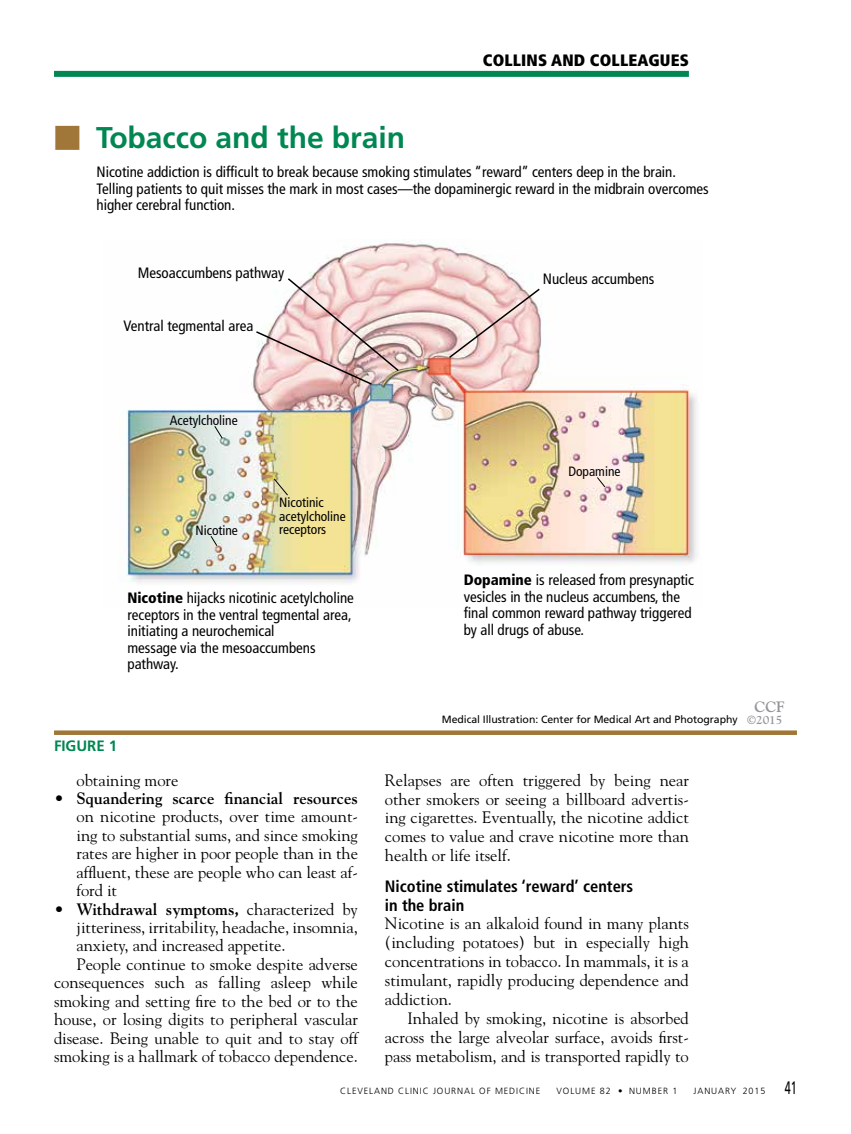
<style>
.page{position:relative;width:851px;height:1134px;background:#fff}
.page>*{position:absolute;margin:0;border:0;box-sizing:border-box;transform-origin:0 0}
.t1{font:700 30px "Frutiger LT Std";color:#008752}
.t2{font:16.5px/18.9px "Goudy Std";color:#000;text-align:justify}
.t3{font:700 16.5px "Goudy Std";color:#000}
.t4{font:700 condensed 16.5px/18.9px "Frutiger LT Std";color:#000}
.t5{font:900 condensed 16.5px "Frutiger LT Std";letter-spacing:.01em;color:#000}
.t6{font:condensed 15px/16.5px "Frutiger LT Std";color:#000}
.t7{font:700 15px "Frutiger LT Std";color:#008752}
.t8{font:700 15px "Goudy Std";color:#939598}
.t9{font:condensed 13.5px/13.5px "Frutiger LT Std";color:#000}
.t10{font:700 12px "Goudy Std";color:#939598}
.t11{font:10.5px "Frutiger LT Std";letter-spacing:-.005em;color:#000}
.t12{font:300 9px "Frutiger LT Std";letter-spacing:.1em;color:#000}
.s1{font-family:"Universal Std Newswith Comm Pi";font-weight:400;color:#a17739}
.s2{font-weight:900}
.s3{font-weight:400}
.s4{font-weight:400;font-size:18px}
</style>
<div class="page">
<div style="left:54px;top:71px;width:634px;height:6px;background:#008752"></div>
<img style="left:119px;top:242px;width:578px;height:342px">
<div style="left:54px;top:730px;width:742px;height:5px;background:#a17739"></div>
<svg style="left:447px;top:287px;width:94px;height:72px;background:#e8cbc9"></svg>
<svg style="left:254px;top:277px;width:146px;height:109px;background:#e5ccca"></svg>
<svg style="left:214px;top:425px;width:9px;height:14px"></svg>
<svg style="left:210px;top:535px;width:8px;height:12px"></svg>
<svg style="left:273px;top:478px;width:15px;height:18px"></svg>
<svg style="left:596px;top:476px;width:10px;height:12px"></svg>
<h1 class="t1" style="left:54px;top:120px;width:352px"><span class="s1">■</span> Tobacco and the brain</h1>
<p class="t5" style="left:482px;top:51px;width:208px">COLLINS AND COLLEAGUES</p>
<p class="t6" style="left:97px;top:164px;width:613px">Nicotine addiction is difficult to break because smoking stimulates “reward” centers deep in the brain.<br>Telling patients to quit misses the mark in most cases—the dopaminergic reward in the midbrain overcomes higher cerebral function.</p>
<p class="t6" style="left:138px;top:265px;width:148px">Mesoaccumbens pathway</p>
<p class="t6" style="left:543px;top:271px;width:113px">Nucleus accumbens</p>
<p class="t6" style="left:123px;top:318px;width:131px">Ventral tegmental area</p>
<p class="t9" style="left:170px;top:414px;width:69px">Acetylcholine</p>
<p class="t9" style="left:195px;top:524px;width:44px">Nicotine</p>
<p class="t9" style="left:279px;top:496px;width:68px">Nicotinic acetylcholine receptors</p>
<p class="t6" style="left:127px;top:590px;width:228px"><span class="s2">Nicotine</span> hijacks nicotinic acetylcholine receptors in the ventral tegmental area, initiating a neurochemical<br>message via the mesoaccumbens pathway.</p>
<p class="t7" style="left:54px;top:737px;width:65px">FIGURE 1</p>
<p class="t2" style="left:76px;top:770px;width:103px">obtaining more</p>
<p class="t3" style="left:54px;top:788px;width:305px">• Squandering scarce financial resources</p>
<p class="t2" style="left:76px;top:807px;width:283px;line-height:18.5px">on nicotine products, over time amount&shy;ing to substantial sums, and since smoking rates are higher in poor people than in the affluent, these are people who can least af&shy;ford it</p>
<p class="t3" style="left:54px;top:899px;width:305px">• Withdrawal symptoms, <span class="s3">characterized by</span></p>
<p class="t2" style="left:76px;top:918px;width:283px">jitteriness, irritability, headache, insomnia,</p>
<p class="t2" style="left:76px;top:936px;width:210px">anxiety, and increased appetite.</p>
<p class="t2" style="left:76px;top:955px;width:283px">People continue to smoke despite adverse</p>
<p class="t2" style="left:54px;top:973px;width:305px">consequences such as falling asleep while</p>
<p class="t2" style="left:54px;top:991px;width:305px">smoking and setting fire to the bed or to the</p>
<p class="t2" style="left:54px;top:1010px;width:305px">house, or losing digits to peripheral vascular</p>
<p class="t2" style="left:54px;top:1028px;width:305px">disease. Being unable to quit and to stay off</p>
<p class="t2" style="left:54px;top:1047px;width:305px">smoking is a hallmark of tobacco dependence.</p>
<p class="t9" style="left:568px;top:464px;width:54px">Dopamine</p>
<p class="t6" style="left:463px;top:572px;width:232px"><span class="s2">Dopamine</span> is released from presynaptic vesicles in the nucleus accumbens, the final common reward pathway triggered by all drugs of abuse.</p>
<p class="t11" style="left:442px;top:713px;width:297px">Medical Illustration: Center for Medical Art and Photography</p>
<p class="t8" style="left:754px;top:697px;width:31px">CCF</p>
<p class="t10" style="left:747px;top:712px;width:37px">©2015</p>
<p class="t2" style="left:385px;top:770px;width:305px">Relapses are often triggered by being near other smokers or seeing a billboard advertis&shy;ing cigarettes. Eventually, the nicotine addict comes to value and crave nicotine more than health or life itself.</p>
<p class="t4" style="left:385px;top:876px;width:250px">Nicotine stimulates ‘reward’ centers in the brain</p>
<p class="t2" style="left:385px;top:914px;width:305px">Nicotine is an alkaloid found in many plants (including potatoes) but in especially high concentrations in tobacco. In mammals, it is a stimulant, rapidly producing dependence and addiction.</p>
<p class="t2" style="left:385px;top:1009px;width:305px;text-indent:23px">Inhaled by smoking, nicotine is absorbed across the large alveolar surface, avoids first&shy;pass metabolism, and is transported rapidly to</p>
<p class="t12" style="left:340px;top:1085px;width:202px">CLEVELAND CLINIC JOURNAL OF MEDICINE</p>
<p class="t12" style="left:556px;top:1085px;width:122px">VOLUME 82 • NUMBER 1</p>
<p class="t12" style="left:693px;top:1085px;width:105px">JANUARY 2015 <span class="s4">41</span></p>
</div>
